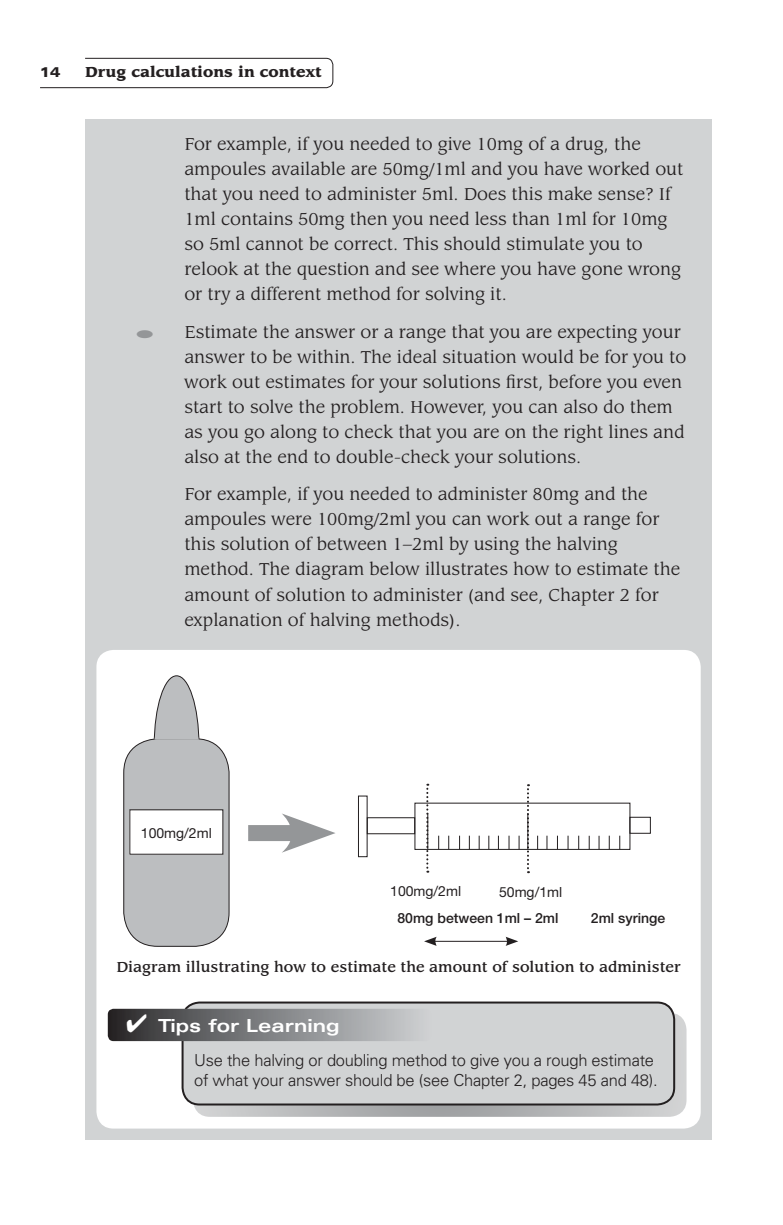
<style>
.page{position:relative;width:783px;height:1225px;background:#fff}
.page>*{position:absolute;margin:0;border:0;box-sizing:border-box;transform-origin:0 0}
.t1{font:19px/25px "Leawood IT Cby BT";color:#231f20}
.t2{font:700 expanded 18px "Univers";color:#fff}
.t3{font:300 16.4px/20.4px "Univers";letter-spacing:-.015em;color:#231f20}
.t4{font:500 16px "Leawood IT Cby BT";color:#231f20}
.t5{font:900 16px "Leawood IT Cby BT";color:#231f20}
.t6{font:500 14px "Helvetica Neue";color:#231f20}
.t7{font:14px "Helvetica Neue";color:#231f20}
.t8{font:900 expanded 14px "Univers";color:#231f20}
.s1{color:#949698}
</style>
<div class="page">
<svg style="left:40px;top:58px;width:293px;height:30px"></svg>
<div style="left:85px;top:119px;width:626px;height:1021px;background:#d1d3d4"></div>
<div style="left:96px;top:650px;width:604px;height:478px;background:#fff;border-radius:17px"></div>
<svg style="left:193px;top:1013px;width:493px;height:103px;background:#b3b5b6"></svg>
<div style="left:182px;top:1002px;width:492px;height:102px;background:#d1d3d4;border-radius:17px"></div>
<div style="left:181px;top:1001px;width:494px;height:104px;border:2px solid #231f20;border-radius:17px"></div>
<svg style="left:108px;top:1008px;width:305px;height:33px;background:#7c7d7f"></svg>
<div style="left:248px;top:825px;width:56px;height:16px;background:#949698"></div>
<svg style="left:282px;top:813px;width:53px;height:39px"></svg>
<hr style="left:433px;top:940px;width:75px;height:1px;background:#231f20">
<svg style="left:424px;top:937px;width:12px;height:9px"></svg>
<svg style="left:505px;top:936px;width:13px;height:10px"></svg>
<div style="left:366px;top:817px;width:49px;height:17px;border:1px solid #231f20"></div>
<div style="left:358px;top:795px;width:9px;height:62px;border:1px solid #231f20"></div>
<div style="left:414px;top:802px;width:216px;height:48px;border:1px solid #231f20"></div>
<div style="left:629px;top:816px;width:21px;height:17px;border:1px solid #231f20"></div>
<svg style="left:438px;top:835px;width:1px;height:14px"></svg>
<svg style="left:448px;top:835px;width:1px;height:14px"></svg>
<svg style="left:459px;top:835px;width:1px;height:14px"></svg>
<svg style="left:468px;top:836px;width:1px;height:13px"></svg>
<svg style="left:478px;top:835px;width:1px;height:14px"></svg>
<svg style="left:488px;top:835px;width:1px;height:14px"></svg>
<svg style="left:498px;top:835px;width:1px;height:14px"></svg>
<svg style="left:508px;top:835px;width:1px;height:14px"></svg>
<svg style="left:518px;top:835px;width:1px;height:14px"></svg>
<svg style="left:537px;top:835px;width:1px;height:14px"></svg>
<svg style="left:546px;top:835px;width:1px;height:14px"></svg>
<svg style="left:598px;top:835px;width:1px;height:14px"></svg>
<svg style="left:608px;top:835px;width:1px;height:14px"></svg>
<svg style="left:619px;top:835px;width:1px;height:14px"></svg>
<svg style="left:578px;top:835px;width:1px;height:14px"></svg>
<svg style="left:557px;top:835px;width:1px;height:14px"></svg>
<svg style="left:567px;top:835px;width:1px;height:14px"></svg>
<svg style="left:588px;top:835px;width:1px;height:14px"></svg>
<svg style="left:426px;top:783px;width:2px;height:89px"></svg>
<svg style="left:527px;top:784px;width:2px;height:89px"></svg>
<div style="left:154px;top:676px;width:45px;height:138px;background:#bcbec0;border-radius:50%"></div>
<div style="left:124px;top:739px;width:105px;height:207px;background:#bcbec0;border-radius:34px"></div>
<div style="left:123px;top:738px;width:106px;height:208px;border:1px solid #231f20;border-radius:34px"></div>
<div style="left:130px;top:810px;width:93px;height:44px;background:#fff"></div>
<div style="left:129px;top:809px;width:94px;height:45px;border:1px solid #231f20"></div>
<hr style="left:154px;top:737px;width:45px;height:2px;background:#bcbec0">
<p class="t8" style="left:40px;top:64px;width:22px">14</p>
<p class="t5" style="left:85px;top:62px;width:238px">Drug calculations in context</p>
<p class="t1" style="left:184px;top:132px;width:500px">For example, if you needed to give 10mg of a drug, the ampoules available are 50mg/1ml and you have worked out that you need to administer 5ml. Does this make sense? If 1ml contains 50mg then you need less than 1ml for 10mg so 5ml cannot be correct. This should stimulate you to relook at the question and see where you have gone wrong or try a different method for solving it.</p>
<p class="t1" style="left:184px;top:319px;width:503px;text-indent:-48px"><span class="s1">●</span> Estimate the answer or a range that you are expecting your answer to be within. The ideal situation would be for you to work out estimates for your solutions first, before you even start to solve the problem. However, you can also do them as you go along to check that you are on the right lines and also at the end to double-check your solutions.</p>
<p class="t1" style="left:184px;top:482px;width:497px">For example, if you needed to administer 80mg and the ampoules were 100mg/2ml you can work out a range for this solution of between 1–2ml by using the halving method. The diagram below illustrates how to estimate the amount of solution to administer (and see, Chapter 2 for explanation of halving methods).</p>
<p class="t7" style="left:141px;top:824px;width:72px">100mg/2ml</p>
<p class="t7" style="left:390px;top:883px;width:72px">100mg/2ml</p>
<p class="t7" style="left:499px;top:884px;width:65px">50mg/1ml</p>
<p class="t6" style="left:397px;top:910px;width:162px">80mg between 1ml – 2ml</p>
<p class="t6" style="left:590px;top:910px;width:76px">2ml syringe</p>
<p class="t4" style="left:116px;top:957px;width:565px">Diagram illustrating how to estimate the amount of solution to administer</p>
<p class="t2" style="left:126px;top:1015px;width:215px">✔ Tips for Learning</p>
<p class="t3" style="left:194px;top:1049px;width:465px">Use the halving or doubling method to give you a rough estimate of what your answer should be (see Chapter 2, pages 45 and 48).</p>
</div>
